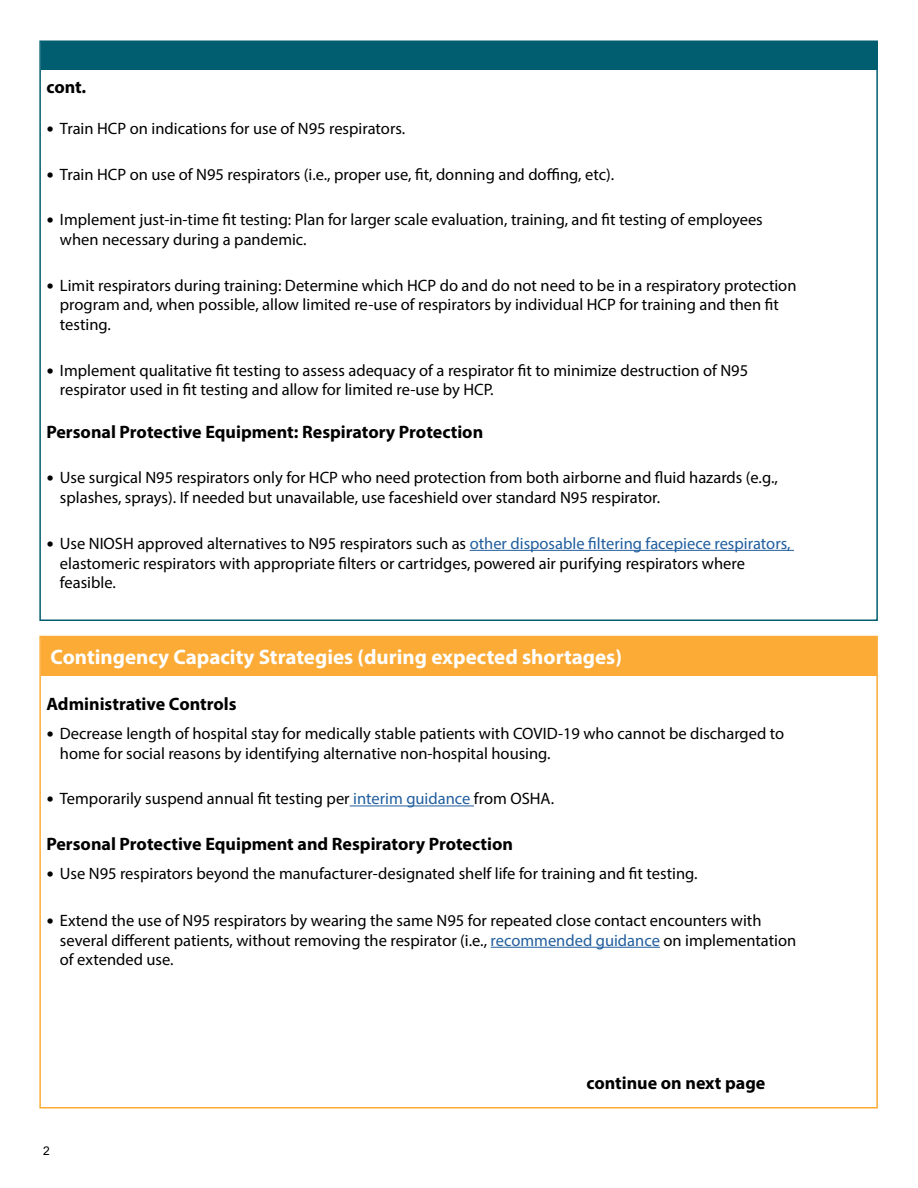
<style>
.page{position:relative;width:918px;height:1188px;background:#fff}
.page>*{position:absolute;margin:0;border:0;box-sizing:border-box;transform-origin:0 0}
.t1{font:700 21px "Myriad Pro";color:#fff}
.t2{font:700 18px "Myriad Pro";color:#000}
.t3{font:16.5px/19.8px "Myriad Pro";color:#000}
.t4{font:12px "Arial";color:#000}
.s1{color:#215e9e}
</style>
<div class="page">
<div style="left:41px;top:637px;width:835px;height:39px;background:#fbab36"></div>
<hr style="left:470px;top:550px;width:324px;height:1px;background:#215e9e">
<hr style="left:350px;top:806px;width:124px;height:1px;background:#215e9e">
<hr style="left:491px;top:947px;width:169px;height:1px;background:#215e9e">
<div style="left:41px;top:42px;width:837px;height:28px;background:#005e70"></div>
<p class="t2" style="left:46px;top:75px;width:41px">cont.</p>
<p class="t3" style="left:60px;top:119px;width:347px">Train HCP on indications for use of N95 respirators.</p>
<p class="t3" style="left:60px;top:164px;width:556px">Train HCP on use of N95 respirators (i.e., proper use, ft, donning and dofng, etc).</p>
<p class="t3" style="left:60px;top:210px;width:704px">Implement just-in-time ft testing: Plan for larger scale evaluation, training, and ft testing of employees when necessary during a pandemic.</p>
<p class="t3" style="left:60px;top:275px;width:738px">Limit respirators during training: Determine which HCP do and do not need to be in a respiratory protection program and, when possible, allow limited re-use of respirators by individual HCP for training and then ft testing.</p>
<p class="t3" style="left:60px;top:360px;width:690px">Implement qualitative ft testing to assess adequacy of a respirator ft to minimize destruction of N95 respirator used in ft testing and allow for limited re-use by HCP.</p>
<h2 class="t2" style="left:46px;top:420px;width:438px">Personal Protective Equipment: Respiratory Protection</h2>
<p class="t3" style="left:60px;top:468px;width:719px">Use surgical N95 respirators only for HCP who need protection from both airborne and fuid hazards (e.g., splashes, sprays). If needed but unavailable, use faceshield over standard N95 respirator.</p>
<p class="t3" style="left:60px;top:533px;width:732px">Use NIOSH approved alternatives to N95 respirators such as <span class="s1">other disposable fltering facepiece respirators, </span>elastomeric respirators with appropriate flters or cartridges, powered air purifying respirators where feasible.</p>
<p class="t1" style="left:51px;top:644px;width:573px">Contingency Capacity Strategies (during expected shortages)</p>
<p class="t2" style="left:46px;top:692px;width:192px">Administrative Controls</p>
<p class="t3" style="left:60px;top:723px;width:726px">Decrease length of hospital stay for medically stable patients with COVID-19 who cannot be discharged to home for social reasons by identifying alternative non-hospital housing.</p>
<p class="t3" style="left:60px;top:789px;width:496px">Temporarily suspend annual ft testing per <span class="s1">interim guidance</span> from OSHA.</p>
<p class="t2" style="left:46px;top:832px;width:468px">Personal Protective Equipment and Respiratory Protection</p>
<p class="t3" style="left:60px;top:864px;width:639px">Use N95 respirators beyond the manufacturer-designated shelf life for training and ft testing.</p>
<p class="t3" style="left:60px;top:910px;width:738px">Extend the use of N95 respirators by wearing the same N95 for repeated close contact encounters with several diferent patients, without removing the respirator (i.e., <span class="s1">recommended guidance</span> on implementation of extended use.</p>
<p class="t4" style="left:43px;top:1143px;width:8px">2</p>
<p class="t2" style="left:586px;top:1072px;width:180px">continue on next page</p>
</div>
